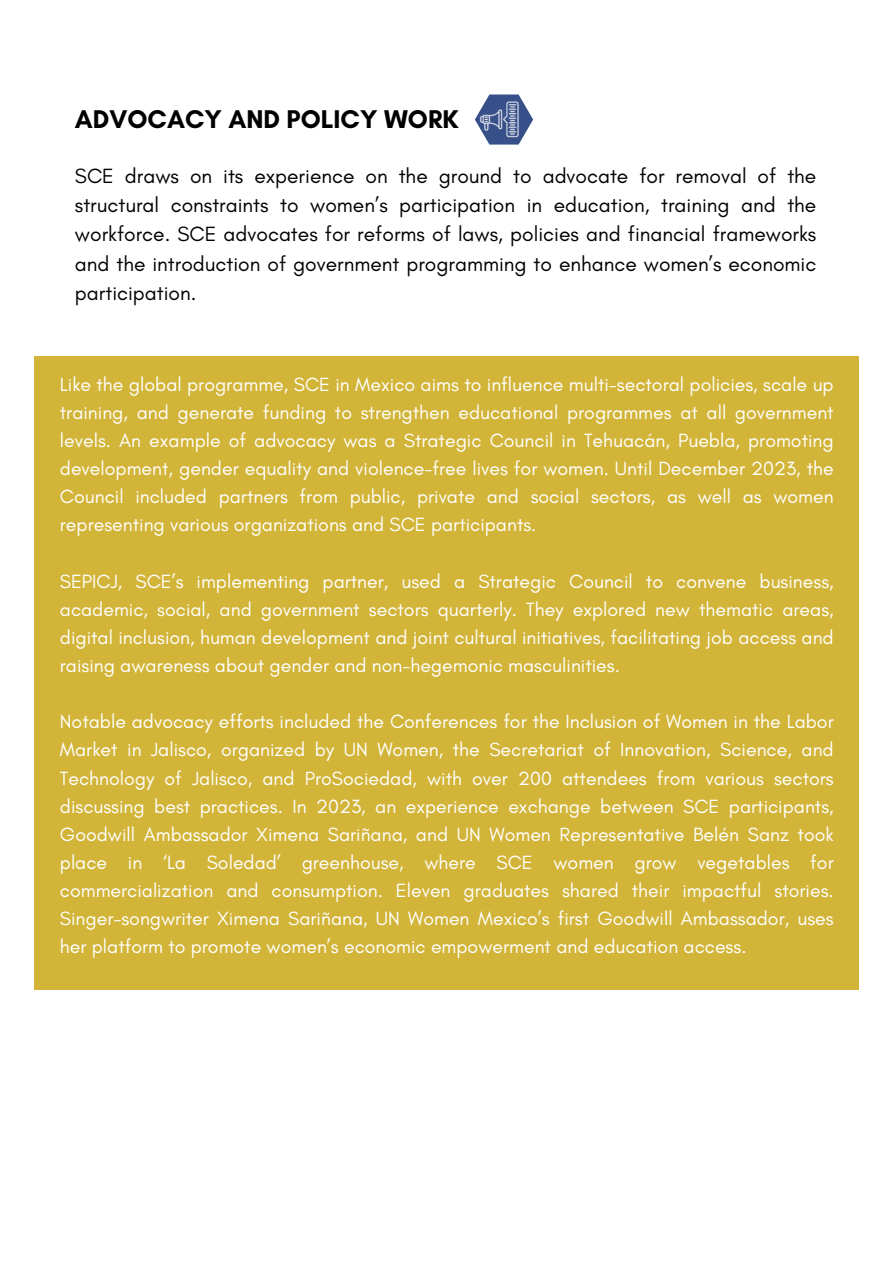
<style>
.page{position:relative;width:894px;height:1264px;background:#fff}
.page>*{position:absolute;margin:0;border:0;box-sizing:border-box;transform-origin:0 0}
.t1{font:700 26.1px "Glacial Indifference";color:#000}
.t2{font:21px/29.2px "Glacial Indifference";color:#000;text-align:justify}
.t3{font:19.5px/28.2px "Glacial Indifference";color:#fff;text-align:justify}
</style>
<div class="page">
<div style="left:34px;top:356px;width:824px;height:633px;background:#d2b438"></div>
<img style="left:475px;top:94px;width:58px;height:51px">
<p class="t1" style="left:75px;top:103px;width:385px">ADVOCACY AND POLICY WORK</p>
<p class="t2" style="left:75px;top:161px;width:742px">SCE draws on its experience on the ground to advocate for removal of the structural constraints to women’s participation in education, training and the workforce. SCE advocates for reforms of laws, policies and financial frameworks and the introduction of government programming to enhance women’s economic participation.</p>
<p class="t3" style="left:60px;top:369px;width:775px">Like the global programme, SCE in Mexico aims to influence multi-sectoral policies, scale up training, and generate funding to strengthen educational programmes at all government levels. An example of advocacy was a Strategic Council in Tehuacán, Puebla, promoting development, gender equality and violence-free lives for women. Until December 2023, the Council included partners from public, private and social sectors, as well as women representing various organizations and SCE participants.</p>
<h1 class="t3" style="left:60px;top:566px;width:775px">SEPICJ, SCE’s implementing partner, used a Strategic Council to convene business, academic, social, and government sectors quarterly. They explored new thematic areas, digital inclusion, human development and joint cultural initiatives, facilitating job access and raising awareness about gender and non-hegemonic masculinities.</h1>
<p class="t3" style="left:60px;top:707px;width:775px">Notable advocacy efforts included the Conferences for the Inclusion of Women in the Labor Market in Jalisco, organized by UN Women, the Secretariat of Innovation, Science, and Technology of Jalisco, and ProSociedad, with over 200 attendees from various sectors discussing best practices. In 2023, an experience exchange between SCE participants, Goodwill Ambassador Ximena Sariñana, and UN Women Representative Belén Sanz took place in ‘La Soledad’ greenhouse, where SCE women grow vegetables for commercialization and consumption. Eleven graduates shared their impactful stories.<br>Singer-songwriter Ximena Sariñana, UN Women Mexico’s first Goodwill Ambassador, uses her platform to promote women’s economic empowerment and education access.</p>
</div>
